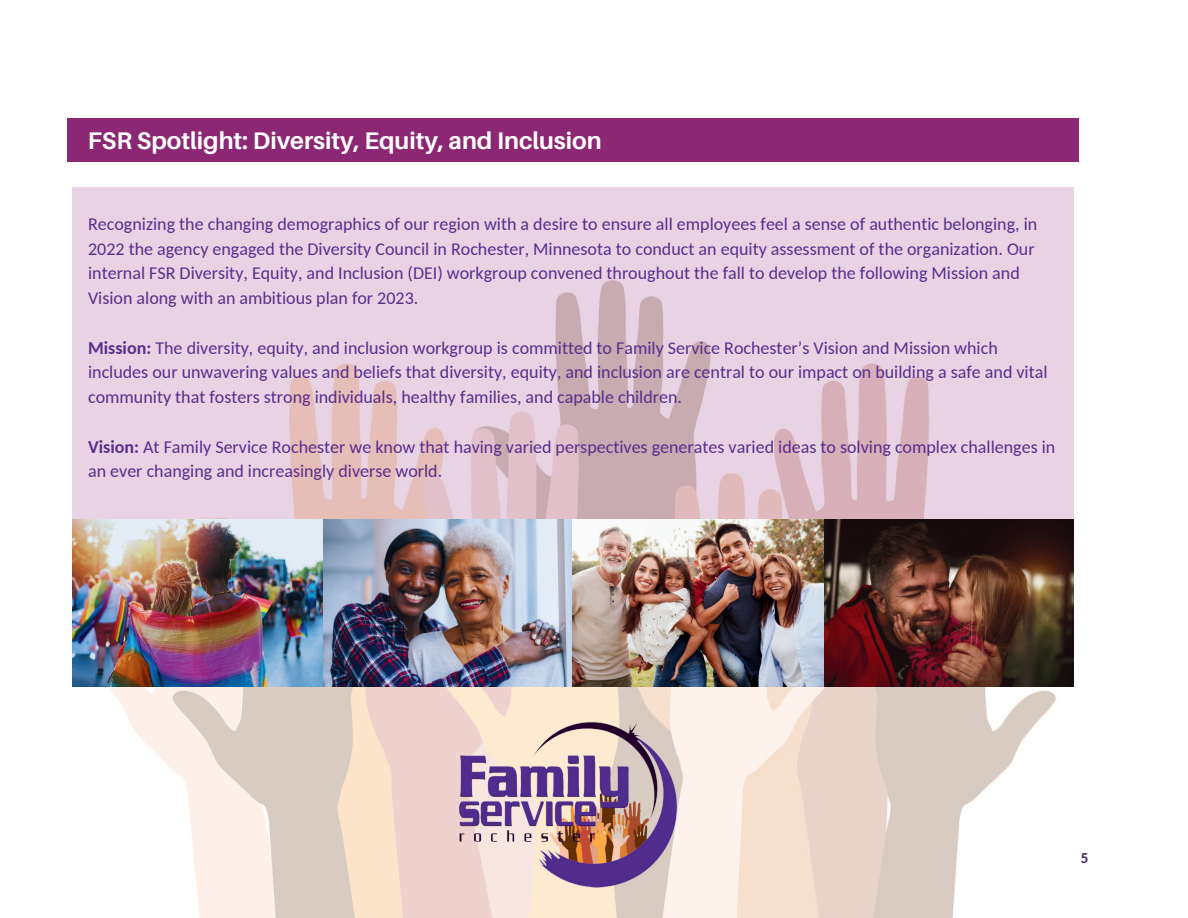
<style>
.page{position:relative;width:1188px;height:918px;background:#fff}
.page>*{position:absolute;margin:0;border:0;box-sizing:border-box;transform-origin:0 0}
.t1{font:700 24px "Aileron";color:#fff}
.t2{font:18px/24.8px "Carlito";color:#592d8b}
.t3{font:700 15px "Carlito";color:#482468}
.s1{font-weight:700}
</style>
<div class="page">
<img style="left:109px;top:687px;width:947px;height:231px">
<svg style="left:72px;top:187px;width:1001px;height:332px;fill:#e7d3e3"></svg>
<div style="left:68px;top:118px;width:1011px;height:43px;background:#8b2773"></div>
<img style="left:437px;top:698px;width:262px;height:220px">
<img style="left:72px;top:519px;width:1001px;height:168px">
<h1 class="t1" style="left:88px;top:127px;width:515px">FSR Spotlight: Diversity, Equity, and Inclusion</h1>
<p class="t2" style="left:88px;top:211px;width:951px">Recognizing the changing demographics of our region with a desire to ensure all employees feel a sense of authentic belonging, in 2022 the agency engaged the Diversity Council in Rochester, Minnesota to conduct an equity assessment of the organization. Our internal FSR Diversity, Equity, and Inclusion (DEI) workgroup convened throughout the fall to develop the following Mission and Vision along with an ambitious plan for 2023.</p>
<p class="t2" style="left:88px;top:334px;width:961px"><span class="s1">Mission:</span> The diversity, equity, and inclusion workgroup is committed to Family Service Rochester’s Vision and Mission which includes our unwavering values and beliefs that diversity, equity, and inclusion are central to our impact on building a safe and vital community that fosters strong individuals, healthy families, and capable children.</p>
<p class="t2" style="left:88px;top:433px;width:969px"><span class="s1">Vision:</span> At Family Service Rochester we know that having varied perspectives generates varied ideas to solving complex challenges in an ever changing and increasingly diverse world.</p>
<p class="t3" style="left:1081px;top:847px;width:9px">5</p>
</div>
